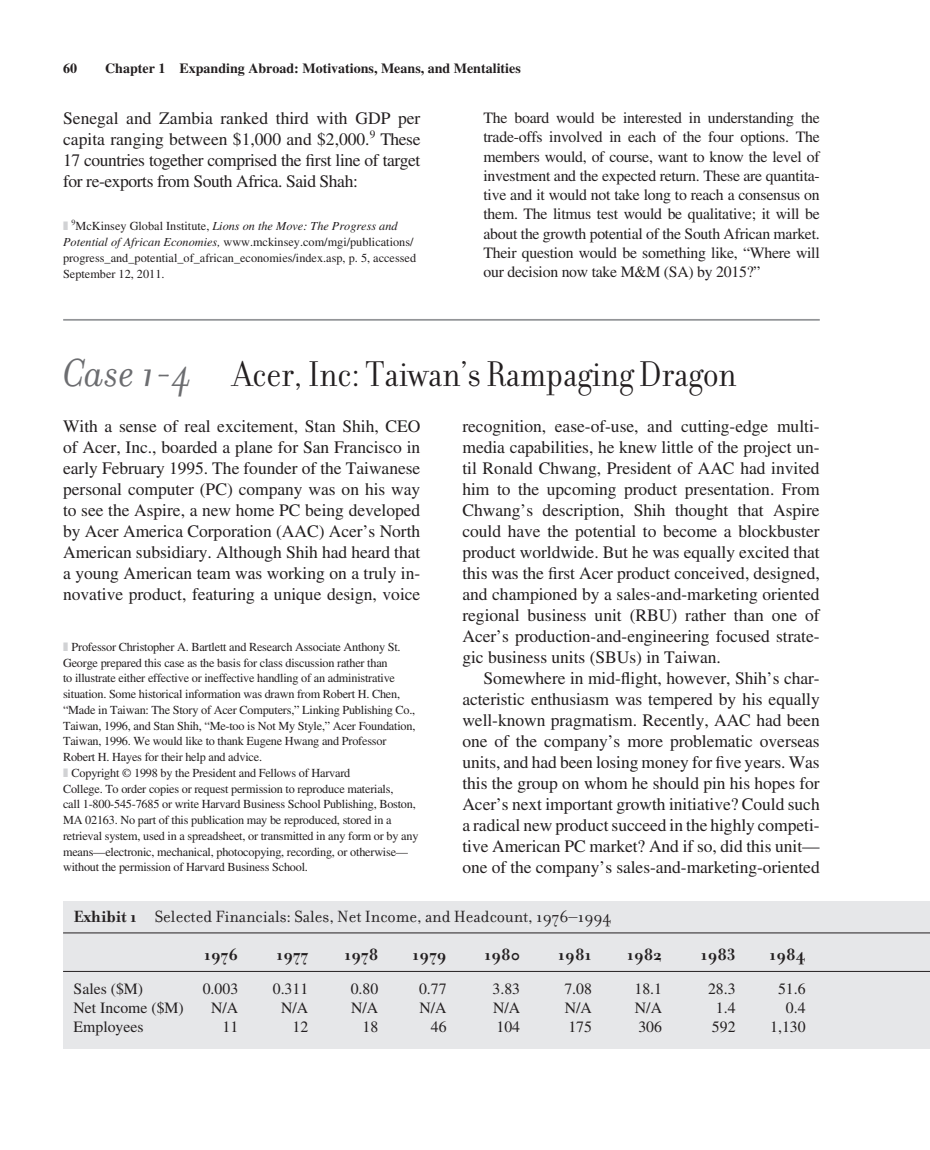
<style>
.page{position:relative;width:930px;height:1150px;background:#fff}
.page>*{position:absolute;margin:0;border:0;box-sizing:border-box;transform-origin:0 0}
.t1{font:38.5px "Filosofia Grand";color:#231f20}
.t2{font:17.5px/21px "Times LT Std";letter-spacing:-.005em;color:#231f20;text-align:justify}
.t3{font:17.5px "Filosofia";color:#231f20}
.t4{font:700 17.5px "Filosofia";color:#231f20}
.t5{font:15.75px/19.2px "Times LT Std";color:#231f20;text-align:justify}
.t6{font:700 14px "Times LT Std";color:#231f20}
.t7{font:12.25px/15.8px "Times LT Std";letter-spacing:-.02em;color:#231f20}
.t8{font:12.25px/15.8px "Times LT Std";color:#231f20}
.s1{color:#d1d2d4}
.s2{font-style:italic}
.s3{font-family:"Filosofia";font-style:italic;font-size:42px;color:#6c6d70}
.s4{font-weight:700}
</style>
<div class="page">
<hr style="left:63px;top:319px;width:756px;height:2px;background:#939598">
<div style="left:63px;top:901px;width:866px;height:147px;background:#e6e7e9"></div>
<hr style="left:63px;top:932px;width:866px;height:1px;background:#231f20">
<hr style="left:63px;top:971px;width:866px;height:1px;background:#231f20">
<p class="t6" style="left:63px;top:63px;width:15px">60</p>
<p class="t6" style="left:105px;top:63px;width:417px">Chapter 1 Expanding Abroad: Motivations, Means, and Mentalities</p>
<p class="t2" style="left:63px;top:109px;width:359px">Senegal and Zambia ranked third with GDP per capita ranging between $1,000 and $2,000. <sup>9</sup> These 17 countries together comprised the first line of target for re-exports from South Africa. Said Shah:</p>
<p class="t8" style="left:63px;top:220px;width:354px"><span class="s1">❚</span> <sup>9</sup>McKinsey Global Institute, <span class="s2">Lions on the Move: The Progress and Potential of African Economies,</span> www.mckinsey.com/mgi/publications/ progress_and_potential_of_african_economies/index.asp, p. 5, accessed September 12, 2011.</p>
<p class="t5" style="left:483px;top:110px;width:338px">The board would be interested in understanding the trade-offs involved in each of the four options. The members would, of course, want to know the level of investment and the expected return. These are quantita&shy;tive and it would not take long to reach a consensus on them. The litmus test would be qualitative; it will be about the growth potential of the South African market.<br>Their question would be something like, “Where will our decision now take M&amp;M (SA) by 2015?”</p>
<h1 class="t1" style="left:63px;top:361px;width:674px"><span class="s3">Case 1-4</span> Acer, Inc: Taiwan’s Rampaging Dragon</h1>
<p class="t2" style="left:63px;top:417px;width:359px">With a sense of real excitement, Stan Shih, CEO of Acer, Inc., boarded a plane for San Francisco in early February 1995. The founder of the Taiwanese personal computer (PC) company was on his way to see the Aspire, a new home PC being developed by Acer America Corporation (AAC) Acer’s North American subsidiary. Although Shih had heard that a young American team was working on a truly in&shy;novative product, featuring a unique design, voice</p>
<p class="t2" style="left:462px;top:417px;width:359px">recognition, ease-of-use, and cutting-edge multi&shy;media capabilities, he knew little of the project un&shy;til Ronald Chwang, President of AAC had invited him to the upcoming product presentation. From Chwang’s description, Shih thought that Aspire could have the potential to become a blockbuster product worldwide. But he was equally excited that this was the first Acer product conceived, designed, and championed by a sales-and-marketing oriented regional business unit (RBU) rather than one of Acer’s production-and-engineering focused strate&shy;gic business units (SBUs) in Taiwan.</p>
<p class="t2" style="left:462px;top:669px;width:359px;text-indent:21px">Somewhere in mid-flight, however, Shih’s char&shy;acteristic enthusiasm was tempered by his equally well-known pragmatism. Recently, AAC had been one of the company’s more problematic overseas units, and had been losing money for five years. Was this the group on whom he should pin his hopes for Acer’s next important growth initiative? Could such a radical new product succeed in the highly competi&shy;tive American PC market? And if so, did this unit— one of the company’s sales-and-marketing-oriented</p>
<p class="t3" style="left:74px;top:911px;width:539px"><span class="s4">Exhibit 1</span> Selected Financials: Sales, Net Income, and Headcount, 1976–1994</p>
<p class="t4" style="left:204px;top:949px;width:36px">1976</p>
<p class="t4" style="left:276px;top:949px;width:34px">1977</p>
<p class="t4" style="left:344px;top:949px;width:36px">1978</p>
<p class="t4" style="left:412px;top:949px;width:36px">1979</p>
<p class="t4" style="left:484px;top:949px;width:38px">1980</p>
<p class="t4" style="left:557px;top:949px;width:36px">1981</p>
<p class="t4" style="left:626px;top:949px;width:37px">1982</p>
<p class="t4" style="left:700px;top:949px;width:37px">1983</p>
<p class="t4" style="left:768px;top:949px;width:38px">1984</p>
<p class="t5" style="left:74px;top:980px;width:71px">Sales ($M)</p>
<p class="t5" style="left:203px;top:980px;width:37px">0.003</p>
<p class="t5" style="left:273px;top:980px;width:37px">0.311</p>
<p class="t5" style="left:350px;top:980px;width:29px">0.80</p>
<p class="t5" style="left:419px;top:980px;width:29px">0.77</p>
<p class="t5" style="left:492px;top:980px;width:29px">3.83</p>
<p class="t5" style="left:564px;top:980px;width:29px">7.08</p>
<p class="t5" style="left:634px;top:980px;width:29px">18.1</p>
<p class="t5" style="left:707px;top:980px;width:29px">28.3</p>
<p class="t5" style="left:777px;top:980px;width:29px">51.6</p>
<p class="t5" style="left:74px;top:999px;width:112px">Net Income ($M)</p>
<p class="t5" style="left:211px;top:999px;width:29px">N/A</p>
<p class="t5" style="left:281px;top:999px;width:29px">N/A</p>
<p class="t5" style="left:351px;top:999px;width:29px">N/A</p>
<p class="t5" style="left:419px;top:999px;width:29px">N/A</p>
<p class="t5" style="left:493px;top:999px;width:29px">N/A</p>
<p class="t5" style="left:564px;top:999px;width:29px">N/A</p>
<p class="t5" style="left:634px;top:999px;width:29px">N/A</p>
<p class="t5" style="left:715px;top:999px;width:21px">1.4</p>
<p class="t5" style="left:785px;top:999px;width:21px">0.4</p>
<p class="t5" style="left:74px;top:1019px;width:71px">Employees</p>
<p class="t5" style="left:222px;top:1019px;width:17px">11</p>
<p class="t5" style="left:292px;top:1019px;width:17px">12</p>
<p class="t5" style="left:362px;top:1019px;width:17px">18</p>
<p class="t5" style="left:431px;top:1019px;width:17px">46</p>
<p class="t5" style="left:496px;top:1019px;width:25px">104</p>
<p class="t5" style="left:568px;top:1019px;width:25px">175</p>
<p class="t5" style="left:638px;top:1019px;width:25px">306</p>
<p class="t5" style="left:711px;top:1019px;width:25px">592</p>
<p class="t5" style="left:770px;top:1019px;width:37px">1,130</p>
<p class="t7" style="left:63px;top:640px;width:357px"><span class="s1">❚</span> Professor Christopher A. Bartlett and Research Associate Anthony St.<br>George prepared this case as the basis for class discussion rather than<br>to illustrate either effective or ineffective handling of an administrative situation. Some historical information was drawn from Robert H. Chen, “Made in Taiwan: The Story of Acer Computers,” Linking Publishing Co., Taiwan, 1996, and Stan Shih, “Me-too is Not My Style,” Acer Foundation, Taiwan, 1996. We would like to thank Eugene Hwang and Professor Robert H. Hayes for their help and advice.<br><span class="s1">❚</span> Copyright © 1998 by the President and Fellows of Harvard<br>College. To order copies or request permission to reproduce materials,<br>call 1-800-545-7685 or write Harvard Business School Publishing, Boston, MA 02163. No part of this publication may be reproduced, stored in a retrieval system, used in a spreadsheet, or transmitted in any form or by any means—electronic, mechanical, photocopying, recording, or otherwise— without the permission of Harvard Business School.</p>
</div>
